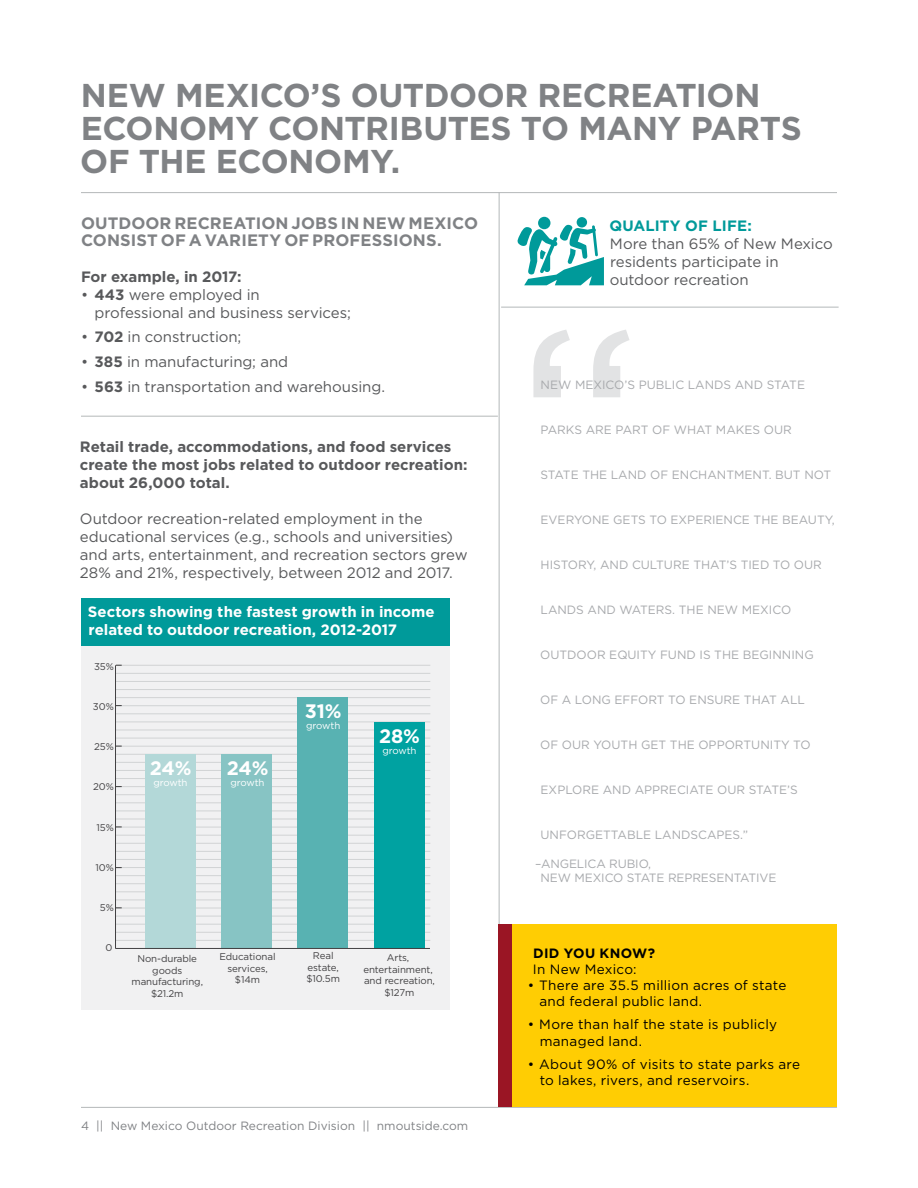
<style>
.page{position:relative;width:918px;height:1188px;background:#fff}
.page>*{position:absolute;margin:0;border:0;box-sizing:border-box;transform-origin:0 0}
.t1{font:298.35px "Gotham";color:#e2e3e4}
.t2{font:700 33px/33px "Gotham";letter-spacing:-.01em;color:#808285}
.t3{font:700 19.5px "Gotham";letter-spacing:-.015em;color:#fff}
.t4{font:700 16.5px/16.5px "Gotham";letter-spacing:.01em;color:#808285}
.t5{font:15px/18px "Gotham";letter-spacing:-.005em;color:#58595b}
.t6{font:700 15px/18px "Gotham";color:#58595b}
.t7{font:700 15px/18px "Gotham";color:#fff}
.t8{font:700 15px "Gotham";letter-spacing:.01em;color:#009a9a}
.t9{font:13.5px/16.2px "Gotham";letter-spacing:.02em;color:#000}
.t10{font:700 13.5px "Gotham";letter-spacing:.03em;color:#000}
.t11{font:12px/14.4px "Gotham";color:#a7a9ac}
.t12{font:12px "Gotham";color:#808285}
.t13{font:9.75px/11.7px "Gotham";letter-spacing:-.01em;color:#414042;text-align:center}
.t14{font:9.75px "Gotham";letter-spacing:-.01em;color:#fff}
.s1{font-weight:700}
</style>
<div class="page">
<hr style="left:81px;top:1107px;width:756px;height:1px;background:#b4b8b9">
<hr style="left:81px;top:192px;width:756px;height:1px;background:#b4b8b9">
<hr style="left:81px;top:416px;width:417px;height:1px;background:#b4b8b9">
<hr style="left:499px;top:192px;width:1px;height:914px;background:#b4b8b9">
<div style="left:499px;top:925px;width:338px;height:182px;background:#ffcd03"></div>
<div style="left:499px;top:925px;width:13px;height:182px;background:#9a1524"></div>
<div style="left:81px;top:644px;width:369px;height:366px;background:#f1f1f2"></div>
<hr style="left:116px;top:916px;width:314px;height:1px;background:#d1d3d4">
<hr style="left:116px;top:924px;width:314px;height:1px;background:#d1d3d4">
<hr style="left:116px;top:932px;width:314px;height:1px;background:#d1d3d4">
<hr style="left:116px;top:940px;width:314px;height:1px;background:#d1d3d4">
<hr style="left:116px;top:908px;width:314px;height:1px;background:#d1d3d4">
<hr style="left:116px;top:875px;width:314px;height:1px;background:#d1d3d4">
<hr style="left:116px;top:883px;width:314px;height:1px;background:#d1d3d4">
<hr style="left:116px;top:892px;width:314px;height:1px;background:#d1d3d4">
<hr style="left:116px;top:900px;width:314px;height:1px;background:#d1d3d4">
<hr style="left:116px;top:867px;width:314px;height:1px;background:#d1d3d4">
<hr style="left:116px;top:835px;width:314px;height:1px;background:#d1d3d4">
<hr style="left:116px;top:843px;width:314px;height:1px;background:#d1d3d4">
<hr style="left:116px;top:851px;width:314px;height:1px;background:#d1d3d4">
<hr style="left:116px;top:859px;width:314px;height:1px;background:#d1d3d4">
<hr style="left:116px;top:827px;width:314px;height:1px;background:#d1d3d4">
<hr style="left:116px;top:794px;width:314px;height:1px;background:#d1d3d4">
<hr style="left:116px;top:803px;width:314px;height:1px;background:#d1d3d4">
<hr style="left:116px;top:811px;width:314px;height:1px;background:#d1d3d4">
<hr style="left:116px;top:819px;width:314px;height:1px;background:#d1d3d4">
<hr style="left:116px;top:786px;width:314px;height:1px;background:#d1d3d4">
<hr style="left:116px;top:754px;width:314px;height:1px;background:#d1d3d4">
<hr style="left:116px;top:762px;width:314px;height:1px;background:#d1d3d4">
<hr style="left:116px;top:770px;width:314px;height:1px;background:#d1d3d4">
<hr style="left:116px;top:778px;width:314px;height:1px;background:#d1d3d4">
<hr style="left:116px;top:746px;width:314px;height:1px;background:#d1d3d4">
<hr style="left:116px;top:714px;width:314px;height:1px;background:#d1d3d4">
<hr style="left:116px;top:722px;width:314px;height:1px;background:#d1d3d4">
<hr style="left:116px;top:730px;width:314px;height:1px;background:#d1d3d4">
<hr style="left:116px;top:738px;width:314px;height:1px;background:#d1d3d4">
<hr style="left:116px;top:705px;width:314px;height:1px;background:#d1d3d4">
<hr style="left:116px;top:673px;width:314px;height:1px;background:#d1d3d4">
<hr style="left:116px;top:681px;width:314px;height:1px;background:#d1d3d4">
<hr style="left:116px;top:689px;width:314px;height:1px;background:#d1d3d4">
<hr style="left:116px;top:697px;width:314px;height:1px;background:#d1d3d4">
<hr style="left:116px;top:665px;width:314px;height:1px;background:#d1d3d4">
<div style="left:145px;top:754px;width:50px;height:194px;background:#b3d8d8"></div>
<div style="left:221px;top:754px;width:51px;height:194px;background:#87c4c4"></div>
<div style="left:298px;top:698px;width:50px;height:250px;background:#58b2b2"></div>
<hr style="left:115px;top:665px;width:1px;height:284px;background:#414042">
<div style="left:374px;top:722px;width:51px;height:226px;background:#00a2a1"></div>
<hr style="left:116px;top:948px;width:314px;height:1px;background:#414042">
<div style="left:81px;top:598px;width:369px;height:48px;background:#009a9a"></div>
<hr style="left:501px;top:307px;width:338px;height:1px;background:#b4b8b9">
<svg style="left:517px;top:224px;width:87px;height:61px"></svg>
<div style="left:577px;top:217px;width:10px;height:11px;background:#009a9a;border-radius:50%"></div>
<div style="left:538px;top:217px;width:13px;height:12px;background:#009a9a;border-radius:50%"></div>
<h2 class="t2" style="left:80px;top:79px;width:723px">NEW MEXICO’S OUTDOOR RECREATION<br>ECONOMY CONTRIBUTES TO MANY PARTS<br>OF THE ECONOMY.</h2>
<h3 class="t4" style="left:81px;top:215px;width:399px">OUTDOOR RECREATION JOBS IN NEW MEXICO<br>CONSIST OF A VARIETY OF PROFESSIONS.</h3>
<p class="t6" style="left:81px;top:267px;width:162px">For example, in 2017:</p>
<p class="t5" style="left:95px;top:285px;width:258px;text-indent:-14px">• <span class="s1">443</span> were employed in professional and business services;</p>
<p class="t5" style="left:81px;top:328px;width:162px">• <span class="s1">702</span> in construction;</p>
<p class="t5" style="left:81px;top:353px;width:209px">• <span class="s1">385</span> in manufacturing; and</p>
<p class="t5" style="left:81px;top:377px;width:306px">• <span class="s1">563</span> in transportation and warehousing.</p>
<p class="t6" style="left:80px;top:437px;width:389px">Retail trade, accommodations, and food services create the most jobs related to outdoor recreation: about 26,000 total.</p>
<p class="t5" style="left:80px;top:509px;width:389px">Outdoor recreation-related employment in the educational services (e.g., schools and universities) and arts, entertainment, and recreation sectors grew 28% and 21%, respectively, between 2012 and 2017.</p>
<p class="t7" style="left:88px;top:603px;width:348px">Sectors showing the fastest growth in income related to outdoor recreation, 2012-2017</p>
<p class="t13" style="left:94px;top:660px;width:21px">35%</p>
<p class="t13" style="left:93px;top:701px;width:22px">30%</p>
<p class="t13" style="left:94px;top:741px;width:21px">25%</p>
<p class="t13" style="left:93px;top:781px;width:22px">20%</p>
<p class="t13" style="left:96px;top:821px;width:19px">15%</p>
<p class="t13" style="left:95px;top:861px;width:20px">10%</p>
<p class="t13" style="left:100px;top:901px;width:15px">5%</p>
<p class="t13" style="left:105px;top:941px;width:8px">0</p>
<h3 class="t3" style="left:150px;top:756px;width:43px">24%</h3>
<p class="t14" style="left:154px;top:777px;width:36px">growth</p>
<h3 class="t3" style="left:227px;top:755px;width:43px">24%</h3>
<p class="t14" style="left:231px;top:776px;width:36px">growth</p>
<h3 class="t3" style="left:305px;top:698px;width:38px">31%</h3>
<p class="t14" style="left:306px;top:719px;width:36px">growth</p>
<p class="t13" style="left:132px;top:953px;width:73px">Non-durable goods manufacturing, $21.2m</p>
<p class="t13" style="left:220px;top:950px;width:58px">Educational services, $14m</p>
<p class="t13" style="left:306px;top:949px;width:35px">Real estate, $10.5m</p>
<h3 class="t3" style="left:379px;top:724px;width:42px">28%</h3>
<p class="t14" style="left:383px;top:745px;width:36px">growth</p>
<p class="t13" style="left:363px;top:952px;width:73px">Arts, entertainment, and recreation, $127m</p>
<p class="t12" style="left:81px;top:1118px;width:389px">4 || New Mexico Outdoor Recreation Division || nmoutside.com</p>
<p class="t8" style="left:609px;top:216px;width:144px">QUALITY OF LIFE:</p>
<p class="t5" style="left:610px;top:235px;width:225px">More than 65% of New Mexico residents participate in outdoor recreation</p>
<h1 class="t1" style="left:512px;top:243px;width:134px">“</h1>
<p class="t11" style="left:541px;top:377px;width:266px">NEW MEXICO’S PUBLIC LANDS AND STATE</p>
<p class="t11" style="left:541px;top:422px;width:253px">PARKS ARE PART OF WHAT MAKES OUR</p>
<p class="t11" style="left:540px;top:467px;width:292px">STATE THE LAND OF ENCHANTMENT. BUT NOT</p>
<p class="t11" style="left:541px;top:512px;width:296px">EVERYONE GETS TO EXPERIENCE THE BEAUTY,</p>
<p class="t11" style="left:541px;top:557px;width:283px">HISTORY, AND CULTURE THAT’S TIED TO OUR</p>
<p class="t11" style="left:541px;top:602px;width:252px">LANDS AND WATERS. THE NEW MEXICO</p>
<p class="t11" style="left:540px;top:647px;width:275px">OUTDOOR EQUITY FUND IS THE BEGINNING</p>
<p class="t11" style="left:540px;top:692px;width:266px">OF A LONG EFFORT TO ENSURE THAT ALL</p>
<p class="t11" style="left:540px;top:737px;width:272px">OF OUR YOUTH GET THE OPPORTUNITY TO</p>
<p class="t11" style="left:541px;top:782px;width:259px">EXPLORE AND APPRECIATE OUR STATE’S</p>
<p class="t11" style="left:541px;top:827px;width:209px">UNFORGETTABLE LANDSCAPES.”</p>
<p class="t11" style="left:541px;top:856px;width:237px;text-indent:-5px">–ANGELICA RUBIO,<br>NEW MEXICO STATE REPRESENTATIVE</p>
<p class="t10" style="left:533px;top:944px;width:124px">DID YOU KNOW?</p>
<p class="t9" style="left:533px;top:961px;width:105px">In New Mexico:</p>
<p class="t9" style="left:539px;top:977px;width:248px;text-indent:-11px">• There are 35.5 million acres of state and federal public land.</p>
<p class="t9" style="left:540px;top:1016px;width:239px;text-indent:-12px">• More than half the state is publicly managed land.</p>
<p class="t9" style="left:540px;top:1055px;width:262px;text-indent:-12px">• About 90% of visits to state parks are to lakes, rivers, and reservoirs.</p>
</div>
